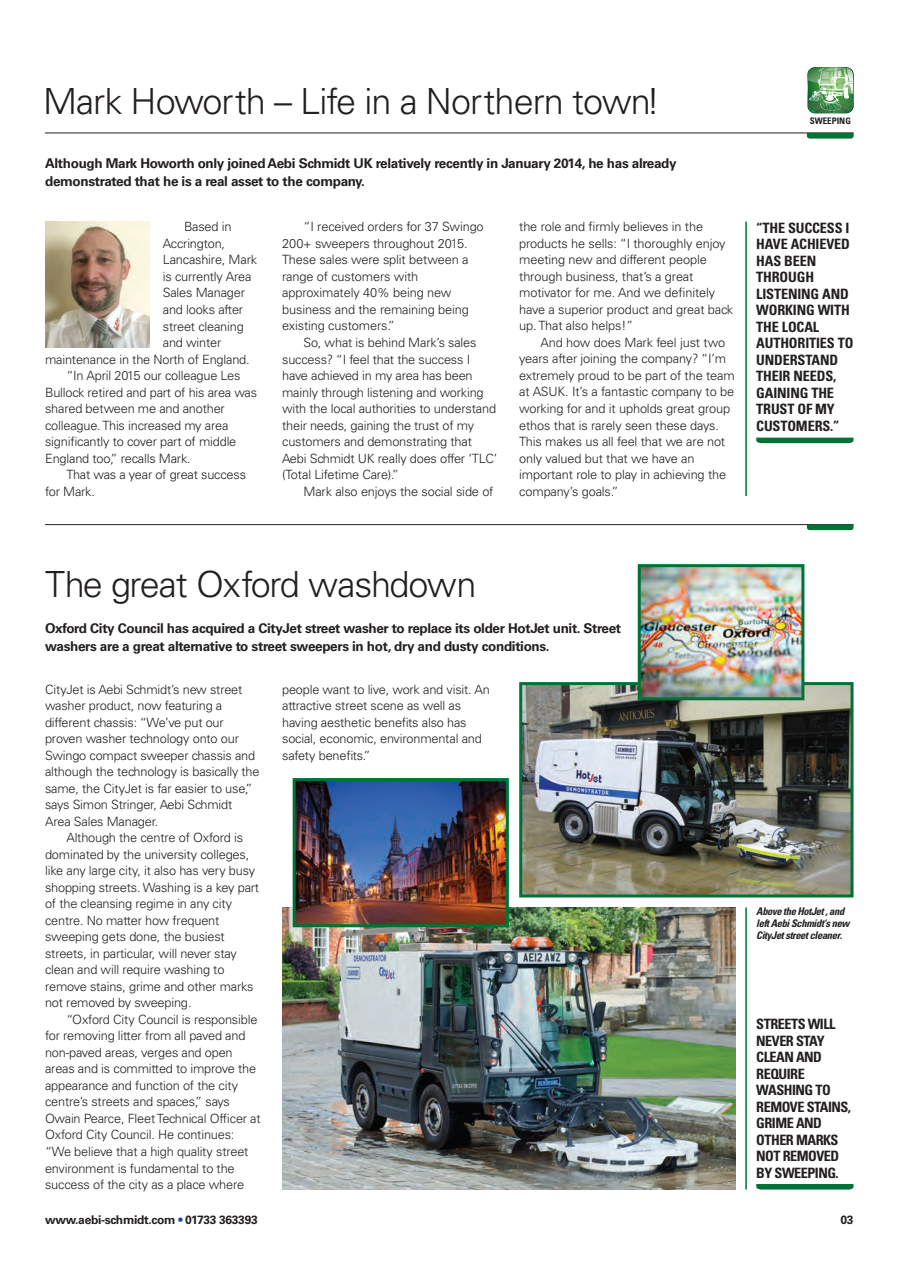
<style>
.page{position:relative;width:900px;height:1268px;background:#fff}
.page>*{position:absolute;margin:0;border:0;box-sizing:border-box;transform-origin:0 0}
.t1{font:300 36px "Univers LT Std";letter-spacing:-.025em;color:#231f20}
.t2{font:700 condensed 14.25px/16.5px "Univers LT Std";letter-spacing:-.01em;color:#231f20}
.t3{font:700 condensed 14.25px/16.5px "Univers LT Std";letter-spacing:-.035em;color:#231f20}
.t4{font:700 13.5px/18px "Univers LT Std";letter-spacing:-.025em;color:#231f20}
.t5{font:300 12.75px/16.5px "Univers LT Std";letter-spacing:-.015em;color:#231f20}
.t6{font:700 12px "Univers LT Std";letter-spacing:-.025em;color:#231f20}
.t7{font:italic 700 condensed 10.5px/12px "Univers LT Std";letter-spacing:-.035em;color:#231f20}
.t8{font:700 condensed 9px "Univers LT Std";color:#231f20}
.s1{color:#0d4da1}
</style>
<div class="page">
<svg style="left:807px;top:68px;width:46px;height:45px;background:#7cae7f"></svg>
<img style="left:282px;top:907px;width:452px;height:282px">
<img style="left:523px;top:686px;width:326px;height:207px">
<div style="left:519px;top:682px;width:334px;height:215px;border:3px solid #007236"></div>
<img style="left:641px;top:568px;width:159px;height:128px">
<div style="left:637px;top:564px;width:167px;height:136px;border:3px solid #007236"></div>
<img style="left:296px;top:782px;width:209px;height:141px">
<div style="left:292px;top:778px;width:217px;height:149px;border:3px solid #007236"></div>
<svg style="left:756px;top:1184px;width:97px;height:5px"></svg>
<hr style="left:45px;top:133px;width:808px;height:1px;background:#231f20">
<svg style="left:806px;top:133px;width:47px;height:5px"></svg>
<hr style="left:45px;top:524px;width:808px;height:1px;background:#231f20">
<svg style="left:806px;top:524px;width:47px;height:6px"></svg>
<img style="left:45px;top:222px;width:104px;height:125px">
<svg style="left:756px;top:437px;width:97px;height:6px"></svg>
<hr style="left:745px;top:222px;width:1px;height:274px;background:#007236">
<hr style="left:745px;top:907px;width:1px;height:282px;background:#007236">
<h1 class="t1" style="left:43px;top:88px;width:618px">Mark Howorth – Life in a Northern town!</h1>
<p class="t4" style="left:45px;top:155px;width:633px">Although Mark Howorth only joined Aebi Schmidt UK relatively recently in January 2014, he has already demonstrated that he is a real asset to the company.</p>
<p class="t5" style="left:184px;top:220px;width:49px">Based in</p>
<p class="t5" style="left:163px;top:236px;width:64px">Accrington,</p>
<p class="t5" style="left:163px;top:253px;width:96px">Lancashire, Mark</p>
<p class="t5" style="left:163px;top:269px;width:90px">is currently Area</p>
<p class="t5" style="left:163px;top:286px;width:84px">Sales Manager</p>
<p class="t5" style="left:163px;top:302px;width:82px">and looks after</p>
<p class="t5" style="left:163px;top:319px;width:82px">street cleaning</p>
<p class="t5" style="left:163px;top:335px;width:60px">and winter</p>
<p class="t5" style="left:45px;top:352px;width:206px">maintenance in the North of England.</p>
<p class="t5" style="left:66px;top:368px;width:176px">“In April 2015 our colleague Les</p>
<p class="t5" style="left:45px;top:385px;width:213px">Bullock retired and part of his area was</p>
<p class="t5" style="left:45px;top:401px;width:181px">shared between me and another</p>
<p class="t5" style="left:45px;top:418px;width:185px">colleague. This increased my area</p>
<p class="t5" style="left:45px;top:434px;width:193px">significantly to cover part of middle</p>
<p class="t5" style="left:45px;top:451px;width:147px">England too,” recalls Mark.</p>
<p class="t5" style="left:66px;top:467px;width:181px">That was a year of great success</p>
<p class="t5" style="left:45px;top:484px;width:51px">for Mark.</p>
<p class="t5" style="left:282px;top:220px;width:203px;text-indent:21px">“I received orders for 37 Swingo<br>200+ sweepers throughout 2015.<br>These sales were split between a range of customers with approximately 40% being new business and the remaining being existing customers.”</p>
<p class="t5" style="left:282px;top:335px;width:217px;text-indent:21px">So, what is behind Mark’s sales success? “I feel that the success I have achieved in my area has been mainly through listening and working with the local authorities to understand their needs, gaining the trust of my customers and demonstrating that Aebi Schmidt UK really does offer ‘TLC’ (Total Lifetime Care).”</p>
<p class="t5" style="left:303px;top:484px;width:191px">Mark also enjoys the social side of</p>
<p class="t5" style="left:519px;top:220px;width:215px">the role and firmly believes in the products he sells: “I thoroughly enjoy meeting new and different people through business, that’s a great motivator for me. And we definitely have a superior product and great back up. That also helps!”</p>
<p class="t5" style="left:519px;top:335px;width:217px;text-indent:21px">And how does Mark feel just two years after joining the company? “I’m extremely proud to be part of the team at ASUK. It’s a fantastic company to be working for and it upholds great group ethos that is rarely seen these days.<br>This makes us all feel that we are not only valued but that we have an important role to play in achieving the company’s goals.”</p>
<p class="t8" style="left:809px;top:118px;width:43px">SWEEPING</p>
<p class="t2" style="left:756px;top:220px;width:99px">“THE SUCCESS I<br>HAVE ACHIEVED<br>HAS BEEN<br>THROUGH<br>LISTENING AND<br>WORKING WITH<br>THE LOCAL<br>AUTHORITIES TO<br>UNDERSTAND<br>THEIR NEEDS,<br>GAINING THE<br>TRUST OF MY<br>CUSTOMERS.”</p>
<h1 class="t1" style="left:45px;top:571px;width:432px">The great Oxford washdo wn</h1>
<p class="t4" style="left:45px;top:620px;width:577px">Oxford City Council has acquired a CityJet street washer to replace its older HotJet unit. Street washers are a great alternative to street sweepers in hot, dry and dusty conditions.</p>
<p class="t5" style="left:45px;top:682px;width:216px">CityJet is Aebi Schmidt’s new street washer product, now featuring a different chassis: “We’ve put our proven washer technology onto our Swingo compact sweeper chassis and although the technology is basically the same, the CityJet is far easier to use,” says Simon Stringer, Aebi Schmidt Area Sales Manager.</p>
<p class="t5" style="left:45px;top:830px;width:215px;text-indent:21px">Although the centre of Oxford is dominated by the university colleges, like any large city, it also has very busy shopping streets. Washing is a key part of the cleansing regime in any city centre. No matter how frequent sweeping gets done, the busiest streets, in particular, will never stay clean and will require washing to remove stains, grime and other marks not removed by sweeping.</p>
<p class="t5" style="left:45px;top:1012px;width:217px;text-indent:21px">“Oxford City Council is responsible for removing litter from all paved and non-paved areas, verges and open areas and is committed to improve the appearance and function of the city centre’s streets and spaces,” says Owain Pearce, Fleet Technical Officer at Oxford City Council. He continues: “We believe that a high quality street environment is fundamental to the success of the city as a place where</p>
<p class="t5" style="left:282px;top:682px;width:209px">people want to live, work and visit. An attractive street scene as well as having aesthetic benefits also has social, economic, environmental and safety benefits.”</p>
<p class="t7" style="left:756px;top:905px;width:95px">Above the HotJet , and left Aebi Schmidt‘s new<br>CityJet street cleaner .</p>
<p class="t3" style="left:756px;top:1016px;width:96px">STREETS WILL<br>NEVER STAY<br>CLEAN AND<br>REQUIRE<br>WASHING TO<br>REMOVE STAINS,<br>GRIME AND<br>OTHER MARKS<br>NOT REMOVED<br>BY SWEEPING.</p>
<p class="t6" style="left:45px;top:1214px;width:214px">www.aebi-schmidt.com <span class="s1">•</span> 01733 363393</p>
<p class="t6" style="left:840px;top:1214px;width:15px">03</p>
</div>
